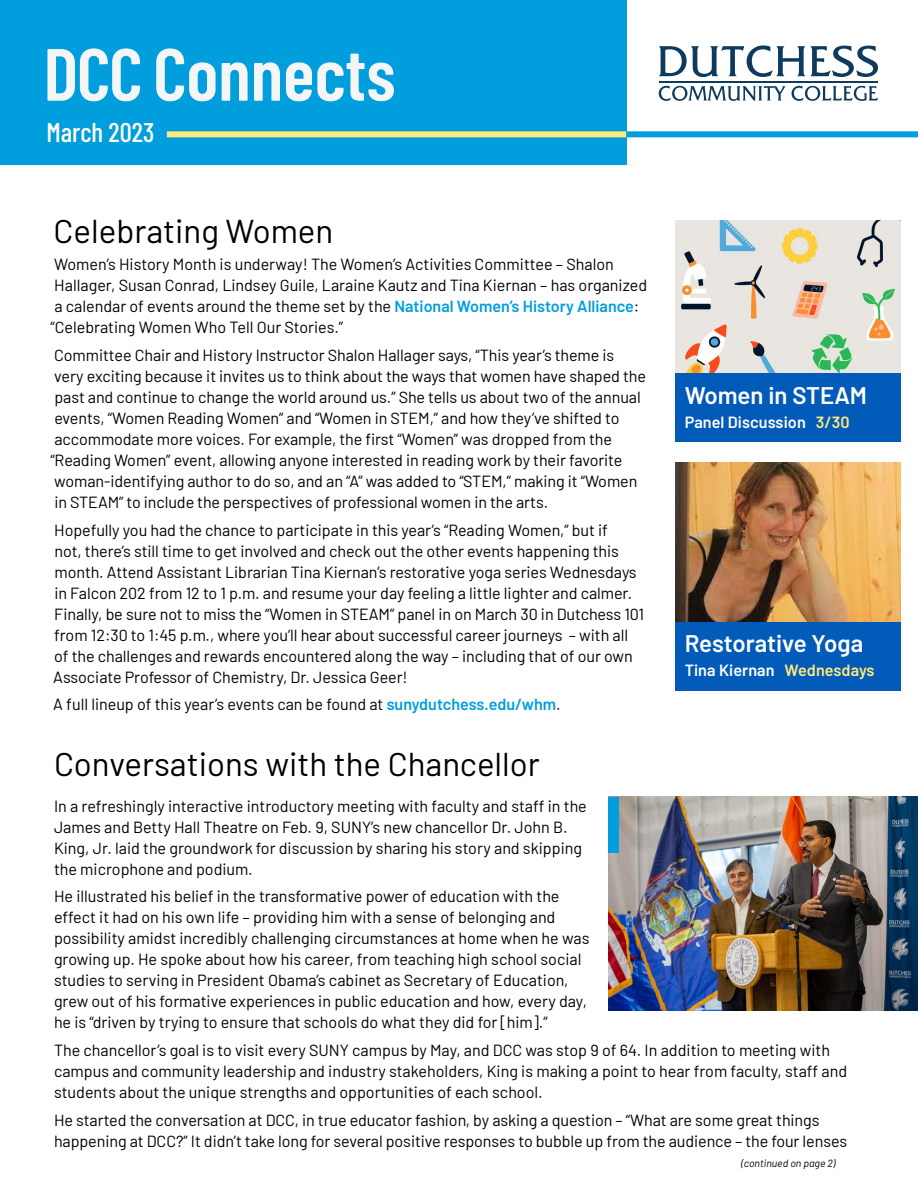
<style>
.page{position:relative;width:918px;height:1188px;background:#fff}
.page>*{position:absolute;margin:0;border:0;box-sizing:border-box;transform-origin:0 0}
.t1{font:600 73.8px "Barlow Condensed";color:#f4f6f5}
.t2{font:33px "Barlow";color:#000}
.t3{font:500 27px "Barlow Condensed";color:#fff}
.t4{font:600 24px "Barlow";color:#fff}
.t5{font:16.2px/21px "Barlow";letter-spacing:-.005em;color:#000}
.t6{font:600 16.2px "Barlow";letter-spacing:.005em;color:#fff}
.t7{font:italic 10.5px "Barlow";color:#000}
.s1{font-weight:600;color:#009edc}
.s2{color:#ffea7d}
</style>
<div class="page">
<div style="left:0;top:0;width:626px;height:164px;background:#009edc"></div>
<div style="left:167px;top:131px;width:459px;height:6px;background:#ffea7d"></div>
<div style="left:626px;top:131px;width:292px;height:6px;background:#009edc"></div>
<svg style="left:659px;top:45px;width:219px;height:32px"></svg>
<svg style="left:659px;top:86px;width:126px;height:15px"></svg>
<svg style="left:792px;top:86px;width:86px;height:15px"></svg>
<hr style="left:659px;top:81px;width:218px;height:1px;background:#0d3a5d">
<img style="left:608px;top:797px;width:310px;height:213px">
<div style="left:608px;top:797px;width:11px;height:56px;background:#009edc"></div>
<img style="left:675px;top:220px;width:226px;height:154px">
<div style="left:675px;top:374px;width:226px;height:68px;background:#035bb9"></div>
<img style="left:675px;top:462px;width:226px;height:160px">
<div style="left:675px;top:622px;width:226px;height:68px;background:#035bb9"></div>
<h1 class="t1" style="left:44px;top:22px;width:354px">DCC Connects</h1>
<h2 class="t3" style="left:46px;top:113px;width:109px">March 2023</h2>
<h2 class="t2" style="left:54px;top:207px;width:281px">Celebrating Women</h2>
<p class="t5" style="left:50px;top:253px;width:598px">Women’s History Month is underway! The Women’s Activities Committee – Shalon Hallager, Susan Conrad, Lindsey Guile, Laraine Kautz and Tina Kiernan – has organized a calendar of events around the theme set by the <span class="s1">National Women’s History Alliance</span>: “Celebrating Women Who Tell Our Stories.”</p>
<p class="t5" style="left:50px;top:343px;width:597px">Committee Chair and History Instructor Shalon Hallager says, “This year’s theme is<br>very exciting because it invites us to think about the ways that women have shaped the past and continue to change the world around us.” She tells us about two of the annual events, “Women Reading Women” and “Women in STEM,” and how they’ve shifted to accommodate more voices. For example, the first “Women” was dropped from the “Reading Women” event, allowing anyone interested in reading work by their favorite woman-identifying author to do so, and an “A” was added to “STEM,” making it “Women in STEAM” to include the perspectives of professional women in the arts.</p>
<p class="t5" style="left:53px;top:518px;width:592px">Hopefully you had the chance to participate in this year’s “Reading Women,” but if<br>not, there’s still time to get involved and check out the other events happening this month. Attend Assistant Librarian Tina Kiernan’s restorative yoga series Wednesdays in Falcon 202 from 12 to 1 p.m. and resume your day feeling a little lighter and calmer.<br>Finally, be sure not to miss the “Women in STEAM” panel in on March 30 in Dutchess 101 from 12:30 to 1:45 p.m., where you’ll hear about successful career journeys – with all of the challenges and rewards encountered along the way – including that of our own Associate Professor of Chemistry, Dr. Jessica Geer!</p>
<p class="t5" style="left:53px;top:693px;width:509px">A full lineup of this year’s events can be found at <span class="s1">sunydutchess.edu/whm</span>.</p>
<h2 class="t2" style="left:54px;top:740px;width:487px">Conversations with the Chancellor</h2>
<p class="t5" style="left:54px;top:794px;width:534px">In a refreshingly interactive introductory meeting with faculty and staff in the James and Betty Hall Theatre on Feb. 9, SUNY’s new chancellor Dr. John B.<br>King, Jr. laid the groundwork for discussion by sharing his story and skipping the microphone and podium.</p>
<p class="t5" style="left:54px;top:885px;width:537px">He illustrated his belief in the transformative power of education with the effect it had on his own life – providing him with a sense of belonging and possibility amidst incredibly challenging circumstances at home when he was growing up. He spoke about how his career, from teaching high school social studies to serving in President Obama’s cabinet as Secretary of Education, grew out of his formative experiences in public education and how, every day, he is “driven by trying to ensure that schools do what they did for [him].”</p>
<p class="t5" style="left:54px;top:1039px;width:795px">The chancellor’s goal is to visit every SUNY campus by May, and DCC was stop 9 of 64. In addition to meeting with campus and community leadership and industry stakeholders, King is making a point to hear from faculty, staff and students about the unique strengths and opportunities of each school.</p>
<p class="t5" style="left:54px;top:1108px;width:795px">He started the conversation at DCC, in true educator fashion, by asking a question – “What are some great things happening at DCC?” It didn’t take long for several positive responses to bubble up from the audience – the four lenses</p>
<p class="t7" style="left:741px;top:1156px;width:96px">(continued on page 2)</p>
<p class="t4" style="left:685px;top:378px;width:184px">Women in STEAM</p>
<p class="t6" style="left:685px;top:410px;width:167px">Panel Discussion <span class="s2">3/30</span></p>
<p class="t4" style="left:685px;top:626px;width:180px">Restorative Yoga</p>
<p class="t6" style="left:685px;top:658px;width:191px">Tina Kiernan <span class="s2">Wednesdays</span></p>
</div>
